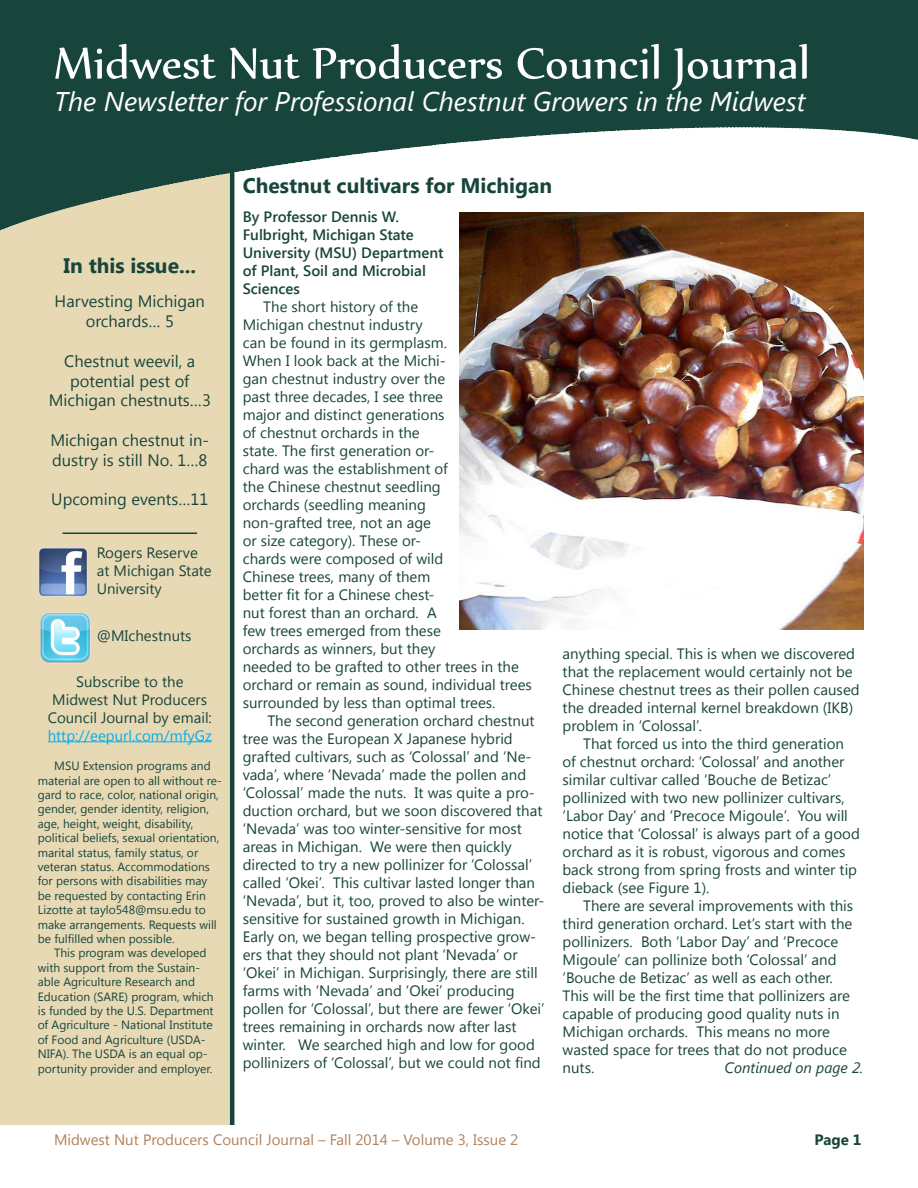
<style>
.page{position:relative;width:918px;height:1188px;background:#fff}
.page>*{position:absolute;margin:0;border:0;box-sizing:border-box;transform-origin:0 0}
.t1{font:52.5px "Nyala";color:#fff}
.t2{font:italic 27px "Segoe UI";color:#fff}
.t3{font:700 21px "Segoe UI";color:#18453b}
.t4{font:16.5px/19.8px "Segoe UI";color:#18453b;text-align:center}
.t5{font:15px/18px "Segoe UI";color:#18453b}
.t6{font:600 15px/18px "Segoe UI";color:#18453b}
.t7{font:15px "Segoe UI";color:#b28059}
.t8{font:italic 15px "Segoe UI";color:#18453b}
.t9{font:700 15px "Segoe UI";color:#18453b}
.t10{font:12px/14.4px "Segoe UI";color:#18453b}
.s1{color:#00aeef}
</style>
<div class="page">
<div style="left:0;top:6px;width:232px;height:1119px;background:#e8d9b5"></div>
<img style="left:0;top:0;width:918px;height:253px">
<hr style="left:230px;top:171px;width:4px;height:954px;background:#18453b">
<hr style="left:63px;top:532px;width:134px;height:2px;background:#18453b">
<hr style="left:48px;top:741px;width:164px;height:1px;background:#00aeef">
<img style="left:38px;top:548px;width:50px;height:49px">
<img style="left:40px;top:612px;width:51px;height:52px">
<img style="left:459px;top:212px;width:405px;height:418px">
<p class="t1" style="left:54px;top:31px;width:757px">Midwest Nut Producers Council Journal</p>
<p class="t2" style="left:54px;top:83px;width:753px">The Newsletter for Professional Chestnut Growers in the Midwest</p>
<p class="t3" style="left:64px;top:251px;width:134px">In this issue...</p>
<p class="t4" style="left:55px;top:291px;width:152px">Harvesting Michigan orchards… 5</p>
<p class="t4" style="left:64px;top:350px;width:133px">Chestnut weevil, a</p>
<p class="t4" style="left:70px;top:370px;width:121px">potential pest of</p>
<p class="t4" style="left:49px;top:390px;width:164px">Michigan chestnuts…3</p>
<p class="t4" style="left:51px;top:430px;width:160px;text-align:left">Michigan chestnut in&shy;dustry is still No. 1…8</p>
<p class="t4" style="left:51px;top:489px;width:158px">Upcoming events…11</p>
<p class="t5" style="left:97px;top:543px;width:103px">Rogers Reserve</p>
<p class="t5" style="left:97px;top:561px;width:117px">at Michigan State<br>University</p>
<p class="t5" style="left:97px;top:626px;width:96px">@MIchestnuts</p>
<p class="t5" style="left:76px;top:672px;width:109px">Subscribe to the</p>
<p class="t5" style="left:48px;top:690px;width:166px;text-align:center">Midwest Nut Producers<br>Council Journal by email: <span class="s1">http://eepurl.com/mfyGz</span></p>
<p class="t10" style="left:38px;top:758px;width:186px;text-indent:16px">MSU Extension programs and material are open to all without re&shy;gard to race, color, national origin, gender, gender identity, religion, age, height, weight, disability, political beliefs, sexual orientation, marital status, family status, or veteran status. Accommodations for persons with disabilities may be requested by contacting Erin Lizotte at taylo548@msu.edu to make arrangements. Requests will be fulfilled when possible.</p>
<p class="t10" style="left:38px;top:945px;width:177px;text-indent:16px">This program was developed with support from the Sustain&shy;able Agriculture Research and<br>Education (SARE) program, which is funded by the U.S. Department of Agriculture - National Institute of Food and Agriculture (USDA-<br>NIFA). The USDA is an equal op&shy;portunity provider and employer.</p>
<p class="t3" style="left:243px;top:171px;width:311px">Chestnut cultivars for Michigan</p>
<p class="t6" style="left:243px;top:207px;width:202px">By Professor Dennis W.<br>Fulbright, Michigan State<br>University (MSU) Department of Plant, Soil and Microbial<br>Sciences</p>
<p class="t5" style="left:243px;top:297px;width:291px;text-indent:21px">The short history of the<br>Michigan chestnut industry<br>can be found in its germplasm.<br>When I look back at the Michi-<br>gan chestnut industry over the<br>past three decades, I see three<br>major and distinct generations<br>of chestnut orchards in the<br>state. The first generation or-<br>chard was the establishment of<br>the Chinese chestnut seedling<br>orchards (seedling meaning<br>non-grafted tree, not an age<br>or size category). These or-<br>chards were composed of wild<br>Chinese trees, many of them<br>better fit for a Chinese chest-<br>nut forest than an orchard. A<br>few trees emerged from these<br>orchards as winners, but they<br>needed to be grafted to other trees in the orchard or remain as sound, individual trees surrounded by less than optimal trees.</p>
<p class="t5" style="left:243px;top:711px;width:303px;text-indent:25px">The second generation orchard chestnut tree was the European X Japanese hybrid grafted cultivars, such as ‘Colossal’ and ‘Ne&shy;vada’, where ‘Nevada’ made the pollen and ‘Colossal’ made the nuts. It was quite a pro&shy;duction orchard, but we soon discovered that ‘Nevada’ was too winter-sensitive for most areas in Michigan. We were then quickly directed to try a new pollinizer for ‘Colossal’ called ‘Okei’. This cultivar lasted longer than ‘Nevada’, but it, too, proved to also be winter&shy;sensitive for sustained growth in Michigan.<br>Early on, we began telling prospective grow&shy;ers that they should not plant ‘Nevada’ or ‘Okei’ in Michigan. Surprisingly, there are still farms with ‘Nevada’ and ‘Okei’ producing pollen for ‘Colossal’, but there are fewer ‘Okei’ trees remaining in orchards now after last winter. We searched high and low for good pollinizers of ‘Colossal’, but we could not find</p>
<p class="t5" style="left:563px;top:644px;width:299px">anything special. This is when we discovered that the replacement would certainly not be Chinese chestnut trees as their pollen caused the dreaded internal kernel breakdown (IKB) problem in ‘Colossal’.</p>
<p class="t5" style="left:563px;top:734px;width:299px;text-indent:21px">That forced us into the third generation of chestnut orchard: ‘Colossal’ and another similar cultivar called ‘Bouche de Betizac’ pollinized with two new pollinizer cultivars, ‘Labor Day’ and ‘Precoce Migoule’. You will notice that ‘Colossal’ is always part of a good orchard as it is robust, vigorous and comes back strong from spring frosts and winter tip dieback (see Figure 1).</p>
<p class="t5" style="left:563px;top:896px;width:292px;text-indent:21px">There are several improvements with this third generation orchard. Let’s start with the pollinizers. Both ‘Labor Day’ and ‘Precoce Migoule’ can pollinize both ‘Colossal’ and ‘Bouche de Betizac’ as well as each other.<br>This will be the first time that pollinizers are capable of producing good quality nuts in Michigan orchards. This means no more wasted space for trees that do not produce nuts.</p>
<p class="t8" style="left:725px;top:1057px;width:140px">Continued on page 2.</p>
<p class="t7" style="left:54px;top:1129px;width:466px">Midwest Nut Producers Council Journal – Fall 2014 – Volume 3, Issue 2</p>
<p class="t9" style="left:814px;top:1129px;width:49px">Page 1</p>
</div>
